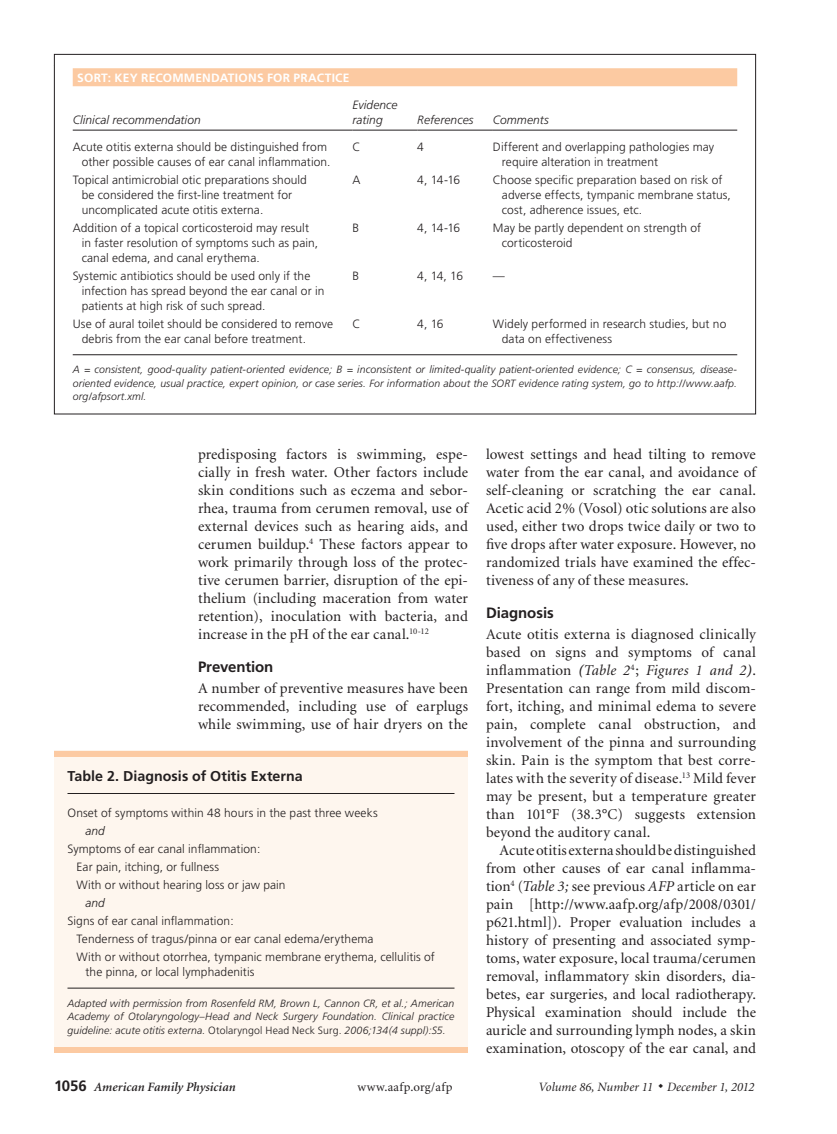
<style>
.page{position:relative;width:837px;height:1134px;background:#fff}
.page>*{position:absolute;margin:0;border:0;box-sizing:border-box;transform-origin:0 0}
.body_noindent{font:15px/18px "Minion";letter-spacing:.01em;color:#231f20;text-align:justify}
.body_text{font:15px/18px "Minion";letter-spacing:.005em;color:#231f20;text-align:justify}
.head1{font:700 15px "Frutiger";letter-spacing:-.005em;color:#231f20}
.table_title{font:700 14.25px "Frutiger";letter-spacing:.005em;color:#231f20}
.t1{font:italic 12.75px "Minion";color:#231f20}
.t2{font:italic 600 12.75px "Minion";letter-spacing:.005em;color:#231f20}
.t3{font:12.75px "Minion";letter-spacing:.03em;color:#231f20}
.table_data{font:300 12px/15px "Frutiger";letter-spacing:.005em;color:#231f20}
.table_data_indent{font:300 12px/15px "Frutiger";letter-spacing:.005em;color:#231f20}
.table_head1{font:italic 300 12px/15px "Frutiger";letter-spacing:.005em;color:#231f20}
.table_title_SORT{font:700 12px "Frutiger";letter-spacing:.02em;color:#fff}
.table_data_indent-2{font:italic 300 12px "Frutiger";color:#231f20}
.table_data-2{font:italic 300 12px "Frutiger";color:#231f20}
.table_fig_note{font:italic 300 10.5px/13.5px "Frutiger";letter-spacing:.015em;color:#231f20;text-align:justify}
.table_note_rule{font:italic 300 10.5px/13.5px "Frutiger";letter-spacing:.01em;color:#231f20;text-align:justify}
.s1{font-style:normal}
.s2{font-weight:700;font-style:italic}
.s3{font-style:italic}
.s4{font-family:"Frutiger";font-weight:700;font-style:normal;font-size:15px}
</style>
<div class="page">
<div style="left:54px;top:751px;width:414px;height:302px;background:#fef6ee"></div>
<div style="left:54px;top:751px;width:414px;height:6px;background:#fccaa2"></div>
<hr style="left:68px;top:793px;width:386px;height:1px;background:#231f20">
<hr style="left:68px;top:988px;width:386px;height:1px;background:#231f20">
<div style="left:54px;top:1047px;width:414px;height:6px;background:#fccaa2"></div>
<div style="left:73px;top:68px;width:664px;height:18px;background:#fccaa2"></div>
<hr style="left:73px;top:130px;width:280px;height:1px;background:#231f20">
<hr style="left:352px;top:130px;width:65px;height:1px;background:#231f20">
<hr style="left:417px;top:130px;width:76px;height:1px;background:#231f20">
<hr style="left:493px;top:130px;width:244px;height:1px;background:#231f20">
<hr style="left:73px;top:354px;width:664px;height:1px;background:#231f20">
<p class="table_title_SORT" style="left:77px;top:71px;width:274px">SORT: KEY RECOMMENDATIONS FOR PRACTICE</p>
<p class="table_head1" style="left:73px;top:112px;width:130px">Clinical recommendation</p>
<p class="table_head1" style="left:352px;top:97px;width:47px">Evidence rating</p>
<p class="table_head1" style="left:417px;top:112px;width:58px">References</p>
<p class="table_head1" style="left:493px;top:112px;width:57px">Comments</p>
<p class="table_data" style="left:73px;top:139px;width:259px;text-align:right">Acute otitis externa should be distinguished from other possible causes of ear canal inflammation.</p>
<p class="table_data" style="left:352px;top:139px;width:10px">C</p>
<p class="table_data" style="left:417px;top:139px;width:8px">4</p>
<p class="table_data" style="left:502px;top:139px;width:214px;text-indent:-9px">Different and overlapping pathologies may require alteration in treatment</p>
<p class="table_data" style="left:82px;top:172px;width:227px;text-indent:-9px">Topical antimicrobial otic preparations should be considered the first-line treatment for uncomplicated acute otitis externa.</p>
<p class="table_data" style="left:352px;top:172px;width:10px">A</p>
<p class="table_data" style="left:417px;top:172px;width:45px">4, 14-16</p>
<p class="table_data" style="left:502px;top:172px;width:231px;text-indent:-9px">Choose specific preparation based on risk of adverse effects, tympanic membrane status, cost, adherence issues, etc.</p>
<p class="table_data" style="left:82px;top:220px;width:238px;text-indent:-9px">Addition of a topical corticosteroid may result in faster resolution of symptoms such as pain, canal edema, and canal erythema.</p>
<p class="table_data" style="left:352px;top:220px;width:8px">B</p>
<p class="table_data" style="left:417px;top:220px;width:45px">4, 14-16</p>
<p class="table_data" style="left:502px;top:220px;width:201px;text-indent:-9px">May be partly dependent on strength of corticosteroid</p>
<p class="table_data" style="left:82px;top:268px;width:244px;text-indent:-9px">Systemic antibiotics should be used only if the infection has spread beyond the ear canal or in patients at high risk of such spread.</p>
<p class="table_data" style="left:352px;top:268px;width:8px">B</p>
<p class="table_data" style="left:417px;top:268px;width:47px">4, 14, 16</p>
<p class="table_data" style="left:493px;top:268px;width:13px">—</p>
<p class="table_data" style="left:82px;top:316px;width:253px;text-indent:-9px">Use of aural toilet should be considered to remove debris from the ear canal before treatment.</p>
<p class="table_data" style="left:352px;top:316px;width:10px">C</p>
<p class="table_data" style="left:417px;top:316px;width:28px">4, 16</p>
<p class="table_data" style="left:502px;top:316px;width:226px;text-indent:-9px">Widely performed in research studies, but no data on effectiveness</p>
<p class="table_fig_note" style="left:73px;top:363px;width:666px">A = consistent, good-quality patient-oriented evidence; B = inconsistent or limited-quality patient-oriented evidence; C = consensus, disease&shy;oriented evidence, usual practice, expert opinion, or case series. For information about the SORT evidence rating system, go to http://www.aafp. org/afpsort.xml.</p>
<p class="body_noindent" style="left:198px;top:446px;width:272px">predisposing factors is swimming, espe&shy;cially in fresh water. Other factors include skin conditions such as eczema and sebor&shy;rhea, trauma from cerumen removal, use of external devices such as hearing aids, and cerumen buildup.<sup>4</sup> These factors appear to work primarily through loss of the protec&shy;tive cerumen barrier, disruption of the epi&shy;thelium (including maceration from water retention), inoculation with bacteria, and increase in the pH of the ear canal.<sup>10-12</sup></p>
<p class="head1" style="left:198px;top:658px;width:77px">Prevention</p>
<p class="body_noindent" style="left:198px;top:680px;width:271px">A number of preventive measures have been recommended, including use of earplugs while swimming, use of hair dryers on the</p>
<p class="table_title" style="left:68px;top:768px;width:237px">Table 2. Diagnosis of Otitis Externa</p>
<p class="table_data" style="left:68px;top:806px;width:312px">Onset of symptoms within 48 hours in the past three weeks</p>
<p class="table_data_indent-2" style="left:86px;top:824px;width:21px">and</p>
<p class="table_data" style="left:68px;top:842px;width:195px">Symptoms of ear canal inflammation:</p>
<p class="table_data_indent" style="left:76px;top:860px;width:144px">Ear pain, itching, or fullness</p>
<p class="table_data_indent" style="left:76px;top:878px;width:211px">With or without hearing loss or jaw pain</p>
<p class="table_data-2" style="left:86px;top:896px;width:21px">and</p>
<p class="table_data" style="left:68px;top:914px;width:168px">Signs of ear canal inflammation:</p>
<p class="table_data_indent" style="left:76px;top:932px;width:299px">Tenderness of tragus/pinna or ear canal edema/erythema</p>
<p class="table_data_indent" style="left:86px;top:950px;width:351px;text-indent:-9px">With or without otorrhea, tympanic membrane erythema, cellulitis of the pinna, or local lymphadenitis</p>
<p class="table_note_rule" style="left:68px;top:996px;width:388px">Adapted with permission from Rosenfeld RM, Brown L, Cannon CR, et al.; American Academy of Otolaryngology–Head and Neck Surgery Foundation. Clinical practice guideline: acute otitis externa. <span class="s1">Otolaryngol Head Neck Surg.</span> 2006;134(4 suppl):S5.</p>
<p class="body_noindent" style="left:486px;top:446px;width:272px">lowest settings and head tilting to remove water from the ear canal, and avoidance of self-cleaning or scratching the ear canal.<br>Acetic acid 2% (Vosol) otic solutions are also used, either two drops twice daily or two to five drops after water exposure. However, no randomized trials have examined the effec&shy;tiveness of any of these measures.</p>
<p class="head1" style="left:486px;top:604px;width:69px">Diagnosis</p>
<p class="body_noindent" style="left:486px;top:626px;width:272px">Acute otitis externa is diagnosed clinically based on signs and symptoms of canal inflammation <span class="s2">(</span><span class="s3">Table 2</span><sup>4</sup>; <span class="s3">Figures 1 and 2</span><span class="s2">)</span>.<br>Presentation can range from mild discom&shy;fort, itching, and minimal edema to severe pain, complete canal obstruction, and involvement of the pinna and surrounding skin. Pain is the symptom that best corre&shy;lates with the severity of disease.<sup>13</sup> Mild fever may be present, but a temperature greater than 101°F (38.3°C) suggests extension beyond the auditory canal.</p>
<p class="body_text" style="left:486px;top:842px;width:272px;text-indent:14px">Acute otitis externa should be distinguished from other causes of ear canal inflamma&shy;tion<sup>4</sup> (<span class="s3">Table 3;</span> see previous <span class="s3">AFP</span> article on ear pain [http://www.aafp.org/afp/2008/0301/ p621.html]). Proper evaluation includes a history of presenting and associated symp&shy;toms, water exposure, local trauma/cerumen removal, inflammatory skin disorders, dia&shy;betes, ear surgeries, and local radiotherapy.<br>Physical examination should include the auricle and surrounding lymph nodes, a skin examination, otoscopy of the ear canal, and</p>
<p class="t2" style="left:54px;top:1080px;width:183px"><span class="s4">1056</span> American Family Physician</p>
<p class="t3" style="left:357px;top:1080px;width:97px">www.aafp.org/afp</p>
<p class="t1" style="left:538px;top:1080px;width:218px">Volume 86, Number 11 ◆ December 1, 2012</p>
</div>
